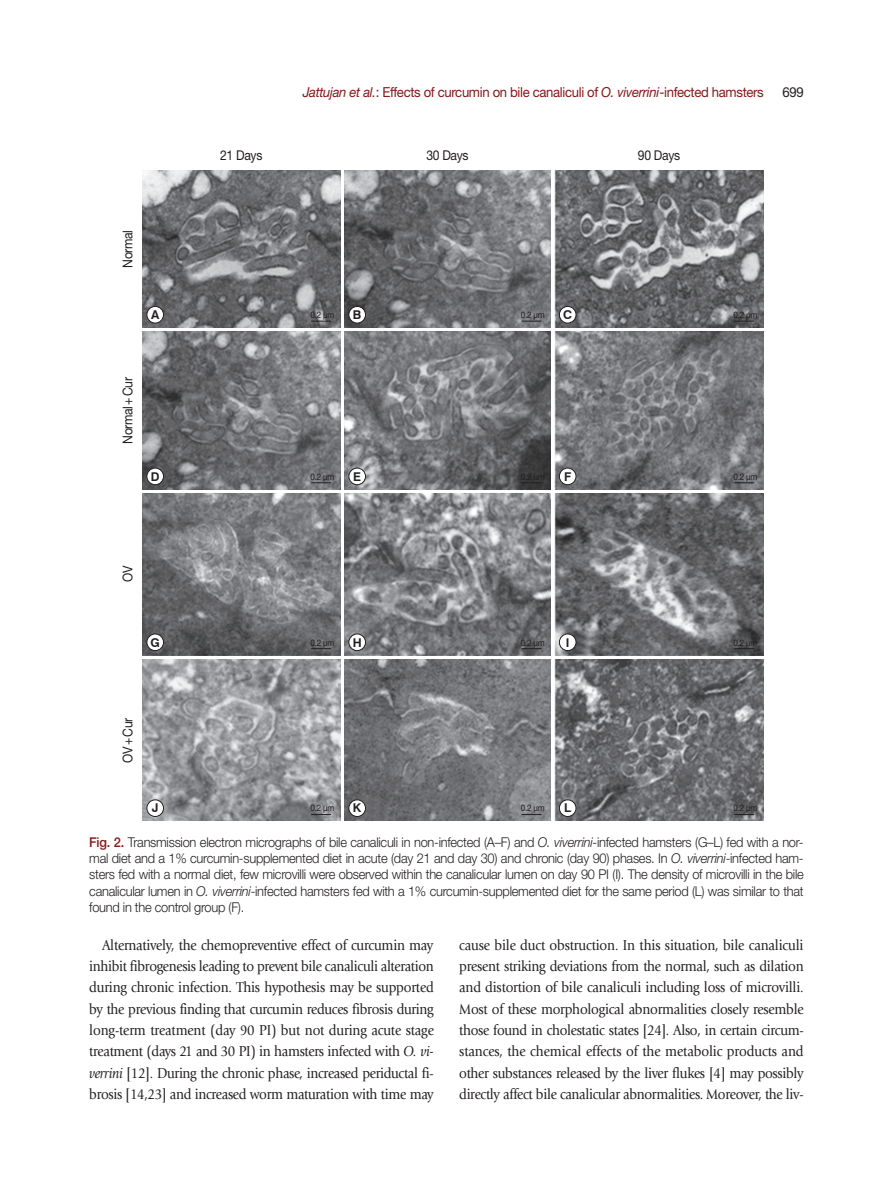
<style>
.page{position:relative;width:893px;height:1191px;background:#fff}
.page>*{position:absolute;margin:0;border:0;box-sizing:border-box;transform-origin:0 0}
.본문{font:15px/21.3px "Giovanni Std";letter-spacing:-.025em;color:#231f20;text-align:justify;scale:.9 1}
.t1{font:13.8px "Helvetica Neue LT Std";letter-spacing:-.025em;color:#88181b;scale:.95 1}
.t2{font:13.8px "Helvetica Neue LT Std";color:#231f20;scale:.95 1}
.표_제목__그림_설명{font:300 13.5px/16.2px "Helvetica Neue LT Std";letter-spacing:-.02em;color:#231f20;text-align:justify;scale:.95 1}
.그림_지문_8pt{font:13.5px "Helvetica Neue LT Std";letter-spacing:-.025em;color:#231f20;scale:.9 1}
.t3{font:700 12.15px "Swiss 721 BT";color:#231f20}
.그림_지문_8pt-2{font:9px "Helvetica Neue LT Std";letter-spacing:-.025em;color:#231f20;scale:.9 1}
.s1{font-style:italic}
.s2{font-weight:500;color:#88181b}
</style>
<div class="page">
<img style="left:142px;top:170px;width:198px;height:157px">
<img style="left:142px;top:332px;width:198px;height:157px">
<img style="left:142px;top:493px;width:198px;height:162px">
<img style="left:142px;top:659px;width:198px;height:162px">
<img style="left:344px;top:170px;width:207px;height:157px">
<img style="left:344px;top:332px;width:207px;height:157px">
<img style="left:344px;top:493px;width:207px;height:162px">
<img style="left:344px;top:659px;width:207px;height:162px">
<img style="left:555px;top:170px;width:208px;height:157px">
<img style="left:555px;top:332px;width:208px;height:157px">
<img style="left:555px;top:493px;width:208px;height:162px">
<img style="left:555px;top:659px;width:208px;height:162px">
<div style="left:147px;top:306px;width:17px;height:17px;background:#fff;border-radius:50%"></div>
<div style="left:147px;top:306px;width:17px;height:17px;border:1px solid #231f20;border-radius:50%"></div>
<div style="left:147px;top:468px;width:17px;height:17px;background:#fff;border-radius:50%"></div>
<div style="left:147px;top:468px;width:17px;height:17px;border:1px solid #231f20;border-radius:50%"></div>
<div style="left:147px;top:634px;width:17px;height:16px;background:#fff;border-radius:50%"></div>
<div style="left:147px;top:634px;width:17px;height:17px;border:1px solid #231f20;border-radius:50%"></div>
<div style="left:147px;top:800px;width:17px;height:16px;background:#fff;border-radius:50%"></div>
<div style="left:147px;top:799px;width:17px;height:17px;border:1px solid #231f20;border-radius:50%"></div>
<div style="left:349px;top:306px;width:16px;height:17px;background:#fff;border-radius:50%"></div>
<div style="left:349px;top:306px;width:17px;height:17px;border:1px solid #231f20;border-radius:50%"></div>
<div style="left:349px;top:468px;width:16px;height:17px;background:#fff;border-radius:50%"></div>
<div style="left:349px;top:468px;width:17px;height:17px;border:1px solid #231f20;border-radius:50%"></div>
<div style="left:349px;top:634px;width:16px;height:16px;background:#fff;border-radius:50%"></div>
<div style="left:349px;top:634px;width:17px;height:17px;border:1px solid #231f20;border-radius:50%"></div>
<div style="left:349px;top:800px;width:16px;height:16px;background:#fff;border-radius:50%"></div>
<div style="left:349px;top:799px;width:17px;height:17px;border:1px solid #231f20;border-radius:50%"></div>
<div style="left:559px;top:306px;width:17px;height:17px;background:#fff;border-radius:50%"></div>
<div style="left:559px;top:306px;width:17px;height:17px;border:1px solid #231f20;border-radius:50%"></div>
<div style="left:559px;top:468px;width:17px;height:17px;background:#fff;border-radius:50%"></div>
<div style="left:559px;top:468px;width:17px;height:17px;border:1px solid #231f20;border-radius:50%"></div>
<div style="left:559px;top:634px;width:17px;height:16px;background:#fff;border-radius:50%"></div>
<div style="left:559px;top:634px;width:17px;height:17px;border:1px solid #231f20;border-radius:50%"></div>
<div style="left:559px;top:800px;width:17px;height:16px;background:#fff;border-radius:50%"></div>
<div style="left:559px;top:799px;width:17px;height:17px;border:1px solid #231f20;border-radius:50%"></div>
<svg style="left:311px;top:321px;width:20px;height:1px"></svg>
<svg style="left:522px;top:321px;width:19px;height:1px"></svg>
<svg style="left:734px;top:321px;width:20px;height:1px"></svg>
<svg style="left:311px;top:482px;width:20px;height:1px"></svg>
<svg style="left:522px;top:482px;width:19px;height:1px"></svg>
<svg style="left:734px;top:482px;width:20px;height:1px"></svg>
<svg style="left:311px;top:648px;width:20px;height:1px"></svg>
<svg style="left:522px;top:648px;width:19px;height:1px"></svg>
<svg style="left:734px;top:648px;width:20px;height:1px"></svg>
<svg style="left:311px;top:814px;width:20px;height:1px"></svg>
<svg style="left:522px;top:814px;width:19px;height:1px"></svg>
<svg style="left:734px;top:814px;width:20px;height:1px"></svg>
<p class="t1" style="left:303px;top:83px;width:487px"><span class="s1">Jattujan et al.</span>: Effects of curcumin on bile canaliculi of <span class="s1">O. viverrini</span>-infected hamsters</p>
<p class="t2" style="left:782px;top:83px;width:24px">699</p>
<p class="그림_지문_8pt" style="left:120px;top:268px;width:44px;rotate:-90deg">Normal</p>
<p class="t3" style="left:151px;top:307px;width:10px">A</p>
<p class="그림_지문_8pt" style="left:120px;top:444px;width:75px;rotate:-90deg">Normal+Cur</p>
<p class="t3" style="left:151px;top:469px;width:10px">D</p>
<p class="그림_지문_8pt" style="left:120px;top:582px;width:20px;rotate:-90deg">OV</p>
<p class="t3" style="left:151px;top:635px;width:11px">G</p>
<p class="그림_지문_8pt" style="left:120px;top:762px;width:52px;rotate:-90deg">OV+Cur</p>
<p class="t3" style="left:152px;top:800px;width:8px">J</p>
<p class="그림_지문_8pt" style="left:220px;top:147px;width:48px">21 Days</p>
<p class="그림_지문_8pt" style="left:426px;top:147px;width:48px">30 Days</p>
<p class="그림_지문_8pt" style="left:638px;top:147px;width:48px">90 Days</p>
<p class="t3" style="left:563px;top:307px;width:10px">C</p>
<p class="t3" style="left:353px;top:307px;width:10px">B</p>
<p class="그림_지문_8pt-2" style="left:310px;top:309px;width:28px">0.2 μm</p>
<p class="그림_지문_8pt-2" style="left:521px;top:309px;width:28px">0.2 μm</p>
<p class="그림_지문_8pt-2" style="left:733px;top:309px;width:28px">0.2 μm</p>
<p class="t3" style="left:353px;top:469px;width:9px">E</p>
<p class="t3" style="left:564px;top:469px;width:9px">F</p>
<p class="그림_지문_8pt-2" style="left:310px;top:471px;width:28px">0.2 μm</p>
<p class="그림_지문_8pt-2" style="left:733px;top:471px;width:28px">0.2 μm</p>
<p class="t3" style="left:353px;top:635px;width:10px">H</p>
<p class="t3" style="left:566px;top:635px;width:5px">I</p>
<p class="그림_지문_8pt-2" style="left:310px;top:637px;width:28px">0.2 μm</p>
<p class="그림_지문_8pt-2" style="left:521px;top:637px;width:28px">0.2 μm</p>
<p class="그림_지문_8pt-2" style="left:733px;top:637px;width:28px">0.2 μm</p>
<p class="t3" style="left:353px;top:800px;width:10px">K</p>
<p class="t3" style="left:564px;top:800px;width:9px">L</p>
<p class="그림_지문_8pt-2" style="left:310px;top:803px;width:28px">0.2 μm</p>
<p class="그림_지문_8pt-2" style="left:521px;top:803px;width:28px">0.2 μm</p>
<p class="그림_지문_8pt-2" style="left:733px;top:803px;width:28px">0.2 μm</p>
<p class="표_제목__그림_설명" style="left:89px;top:834px;width:754px"><span class="s2">Fig. 2.</span> Transmission electron micrographs of bile canaliculi in non-infected (A–F) and <span class="s1">O. viverrini</span>-infected hamsters (G–L) fed with a nor&shy;mal diet and a 1% curcumin-supplemented diet in acute (day 21 and day 30) and chronic (day 90) phases. In <span class="s1">O. viverrini</span>-infected ham&shy;sters fed with a normal diet, few microvilli were observed within the canalicular lumen on day 90 PI (I). The density of microvilli in the bile canalicular lumen in <span class="s1">O. viverrini</span>-infected hamsters fed with a 1% curcumin-supplemented diet for the same period (L) was similar to that found in the control group (F).</p>
<p class="본문" style="left:89px;top:934px;width:384px;text-indent:13px">Alternatively, the chemopreventive effect of curcumin may inhibit fibrogenesis leading to prevent bile canaliculi alteration during chronic infection. This hypothesis may be supported by the previous finding that curcumin reduces fibrosis during long-term treatment (day 90 PI) but not during acute stage treatment (days 21 and 30 PI) in hamsters infected with <span class="s1">O. vi&shy;verrini</span> [12]. During the chronic phase, increased periductal fi&shy;brosis [14,23] and increased worm maturation with time may</p>
<p class="본문" style="left:459px;top:934px;width:384px">cause bile duct obstruction. In this situation, bile canaliculi present striking deviations from the normal, such as dilation and distortion of bile canaliculi including loss of microvilli.<br>Most of these morphological abnormalities closely resemble those found in cholestatic states [24]. Also, in certain circum&shy;stances, the chemical effects of the metabolic products and other substances released by the liver flukes [4] may possibly directly affect bile canalicular abnormalities. Moreover, the liv-</p>
</div>
